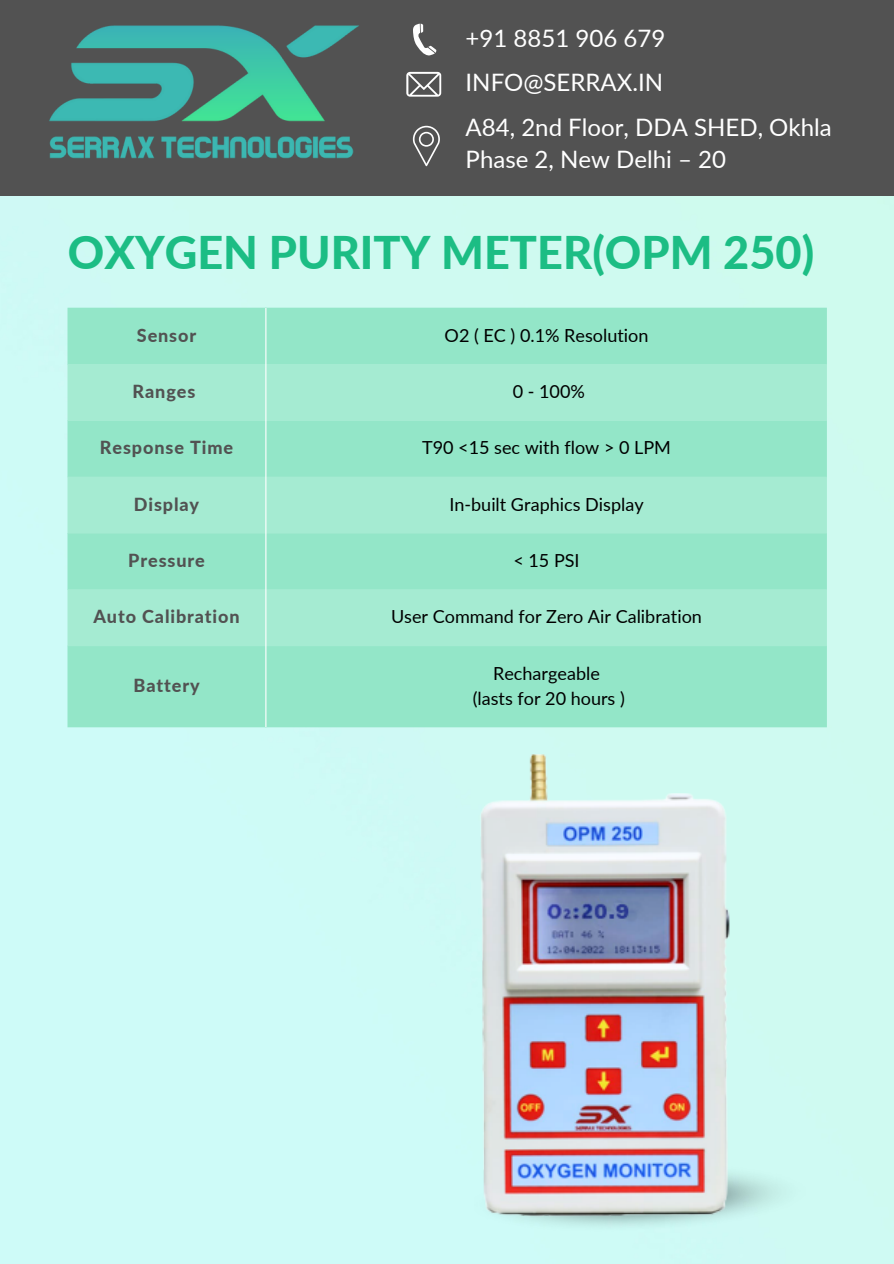
<style>
.page{position:relative;width:894px;height:1264px;background:#fff}
.page>*{position:absolute;margin:0;border:0;box-sizing:border-box;transform-origin:0 0}
.t1{font:800 45px "Lato";color:#1cbd84}
.t2{font:24px/32.7px "Lato";color:#fff}
.t3{font:18px "Lato";color:#000}
.t4{font:800 18px "Lato";letter-spacing:.05em;color:#525252}
</style>
<div class="page">
<div style="left:0;top:195px;width:893px;height:1068px;background:#cefbf6"></div>
<div style="left:0;top:0;width:893px;height:195px;background:#525252"></div>
<img style="left:49px;top:23px;width:374px;height:136px">
<svg style="left:413px;top:126px;width:27px;height:40px"></svg>
<svg style="left:406px;top:72px;width:35px;height:25px"></svg>
<svg style="left:413px;top:24px;width:23px;height:32px"></svg>
<div style="left:68px;top:308px;width:758px;height:419px;background:#93e6c8"></div>
<svg style="left:68px;top:364px;width:758px;height:282px;background:#9de9ce"></svg>
<hr style="left:265px;top:308px;width:1px;height:419px;background:#fff">
<img style="left:757px;top:1153px;width:57px;height:90px">
<img style="left:468px;top:744px;width:289px;height:499px">
<p class="t2" style="left:465px;top:21px;width:201px">+91 8851 906 679</p>
<p class="t2" style="left:465px;top:66px;width:199px">INFO@SERRAX.IN</p>
<p class="t2" style="left:465px;top:110px;width:367px">A84, 2nd Floor, DDA SHED, Okhla<br>Phase 2, New Delhi – 20</p>
<p class="t1" style="left:68px;top:224px;width:747px">OXYGEN PURITY METER(OPM 250)</p>
<p class="t4" style="left:137px;top:324px;width:61px">Sensor</p>
<p class="t3" style="left:444px;top:324px;width:205px">O2 ( EC ) 0.1% Resolution</p>
<p class="t4" style="left:132px;top:380px;width:64px">Ranges</p>
<p class="t3" style="left:512px;top:380px;width:74px">0 - 100%</p>
<p class="t4" style="left:100px;top:436px;width:135px">Response Time</p>
<p class="t3" style="left:422px;top:436px;width:250px">T90 &lt;15 sec with flow &gt; 0 LPM</p>
<p class="t4" style="left:134px;top:493px;width:67px">Display</p>
<p class="t3" style="left:449px;top:493px;width:196px">In-built Graphics Display</p>
<p class="t4" style="left:128px;top:549px;width:78px">Pressure</p>
<p class="t3" style="left:513px;top:549px;width:68px">&lt; 15 PSI</p>
<p class="t4" style="left:93px;top:605px;width:148px">Auto Calibration</p>
<p class="t3" style="left:391px;top:605px;width:312px">User Command for Zero Air Calibration</p>
<p class="t4" style="left:133px;top:674px;width:68px">Battery</p>
<p class="t3" style="left:493px;top:662px;width:108px">Rechargeable</p>
<p class="t3" style="left:472px;top:686px;width:153px">(lasts for 20 hours )</p>
</div>
